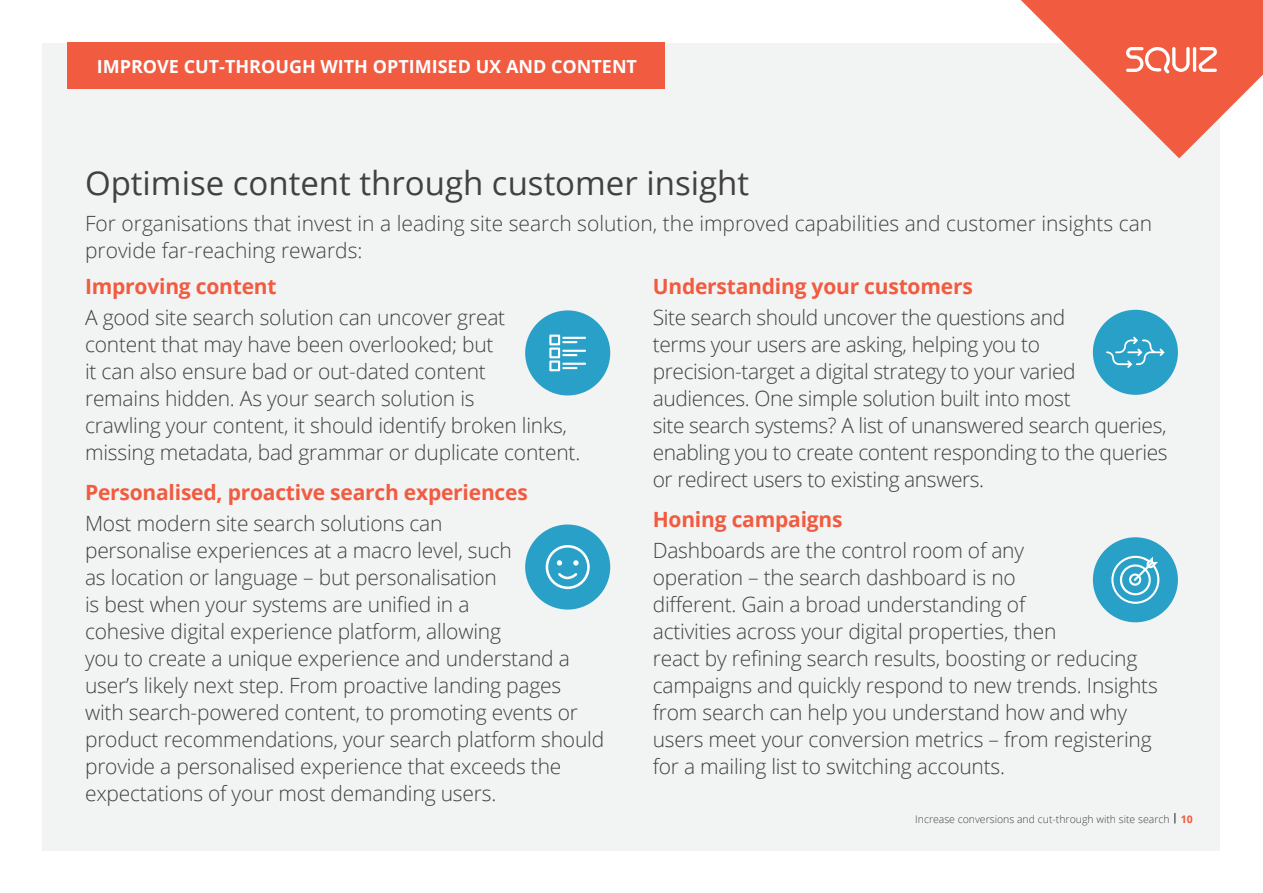
<style>
.page{position:relative;width:1263px;height:893px;background:#fff}
.page>*{position:absolute;margin:0;border:0;box-sizing:border-box;transform-origin:0 0}
.t1{font:33px "Open Sans";color:#414042}
.t2{font:300 21px/27px "Open Sans";letter-spacing:-.01em;color:#414042}
.t3{font:700 21px "Open Sans";letter-spacing:-.01em;color:#f15b40}
.t4{font:700 18px "Open Sans";color:#fff}
.t5{font:300 10.5px "Open Sans";color:#414042}
.s1{font-weight:700}
.s2{font-weight:700;color:#f15b40}
</style>
<div class="page">
<div style="left:43px;top:43px;width:1177px;height:807px;background:#f2f3f3"></div>
<svg style="left:1021px;top:0;width:242px;height:158px"></svg>
<hr style="left:1193px;top:47px;width:3px;height:25px;background:#fff;border-radius:2px">
<div style="left:1093px;top:310px;width:85px;height:85px;background:#29a0c7;border-radius:50%"></div>
<svg style="left:1106px;top:337px;width:59px;height:31px"></svg>
<div style="left:525px;top:310px;width:85px;height:85px;background:#29a0c7;border-radius:50%"></div>
<hr style="left:562px;top:337px;width:24px;height:2px;background:#fff">
<hr style="left:562px;top:350px;width:24px;height:2px;background:#fff">
<hr style="left:562px;top:363px;width:24px;height:2px;background:#fff">
<svg style="left:549px;top:335px;width:28px;height:36px"></svg>
<div style="left:1093px;top:537px;width:85px;height:85px;background:#29a0c7;border-radius:50%"></div>
<svg style="left:1111px;top:556px;width:49px;height:48px"></svg>
<div style="left:525px;top:524px;width:85px;height:86px;background:#29a0c7;border-radius:50%"></div>
<svg style="left:546px;top:545px;width:44px;height:44px"></svg>
<div style="left:67px;top:43px;width:597px;height:46px;background:#f15b40"></div>
<p class="t4" style="left:97px;top:54px;width:542px">IMPROVE CUT-THROUGH WITH OPTIMISED UX AND CONTENT</p>
<h1 class="t1" style="left:85px;top:161px;width:666px">Optimise content through customer insight</h1>
<p class="t2" style="left:85px;top:209px;width:1069px">For organisations that invest in a leading site search solution, the improved capabilities and customer insights can provide far-reaching rewards:</p>
<p class="t3" style="left:85px;top:271px;width:193px">Improving content</p>
<p class="t2" style="left:85px;top:304px;width:497px">A good site search solution can uncover great content that may have been overlooked; but<br>it can also ensure bad or out-dated content<br>remains hidden. As your search solution is<br>crawling your content, it should identify broken links, missing metadata, bad grammar or duplicate content.</p>
<p class="t3" style="left:85px;top:478px;width:444px">Personalised, proactive search experiences</p>
<p class="t2" style="left:85px;top:510px;width:521px">Most modern site search solutions can<br>personalise experiences at a macro level, such<br>as location or language – but personalisation<br>is best when your systems are unified in a<br>cohesive digital experience platform, allowing<br>you to create a unique experience and understand a user’s likely next step. From proactive landing pages with search-powered content, to promoting events or product recommendations, your search platform should provide a personalised experience that exceeds the expectations of your most demanding users.</p>
<p class="t3" style="left:653px;top:272px;width:321px">Understanding your customers</p>
<p class="t2" style="left:653px;top:304px;width:516px">Site search should uncover the questions and<br>terms your users are asking, helping you to precision-target a digital strategy to your varied audiences. One simple solution built into most<br>site search systems? A list of unanswered search queries, enabling you to create content responding to the queries or redirect users to existing answers.</p>
<p class="t3" style="left:653px;top:505px;width:191px">Honing campaigns</p>
<p class="t2" style="left:653px;top:537px;width:507px">Dashboards are the control room of any<br>operation – the search dashboard is no<br>different. Gain a broad understanding of<br>activities across your digital properties, then<br>react by refining search results, boosting or reducing campaigns and quickly respond to new trends. Insights from search can help you understand how and why users meet your conversion metrics – from registering for a mailing list to switching accounts.</p>
<p class="t5" style="left:915px;top:812px;width:279px">Increase conversions and cut-through with site search <span class="s1">|</span> <span class="s2">10</span></p>
</div>
